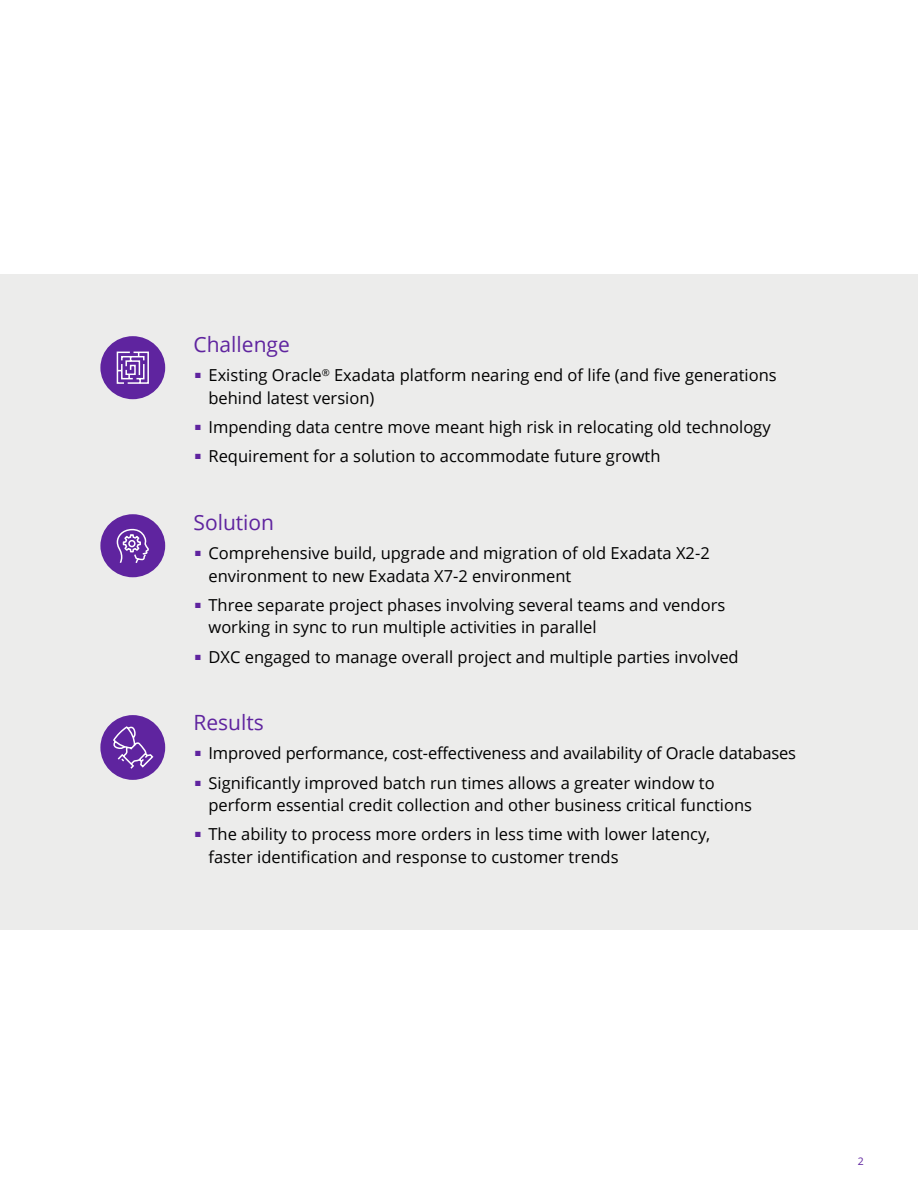
<style>
.page{position:relative;width:918px;height:1188px;background:#fff}
.page>*{position:absolute;margin:0;border:0;box-sizing:border-box;transform-origin:0 0}
.t1{font:21px "Open Sans";color:#5f249f}
.t2{font:16.5px/22.5px "Open Sans";color:#000}
.t3{font:10.5px "Open Sans";color:#5f249f}
</style>
<div class="page">
<div style="left:0;top:274px;width:918px;height:656px;background:#ececeb"></div>
<div style="left:100px;top:715px;width:65px;height:65px;background:#5f249f;border-radius:50%"></div>
<svg style="left:113px;top:726px;width:41px;height:43px"></svg>
<div style="left:100px;top:514px;width:65px;height:63px;background:#5f249f;border-radius:50%"></div>
<svg style="left:116px;top:528px;width:33px;height:35px"></svg>
<div style="left:100px;top:336px;width:65px;height:63px;background:#5f249f;border-radius:50%"></div>
<svg style="left:116px;top:351px;width:33px;height:33px"></svg>
<p class="t1" style="left:194px;top:330px;width:98px">Challenge</p>
<p class="t2" style="left:208px;top:364px;width:570px;text-indent:-13px"><sup>■</sup> Existing Oracle<sup>®</sup> Exadata platform nearing end of life (and five generations behind latest version)</p>
<p class="t2" style="left:195px;top:416px;width:577px"><sup>■</sup> Impending data centre move meant high risk in relocating old technology</p>
<p class="t2" style="left:195px;top:445px;width:467px"><sup>■</sup> Requirement for a solution to accommodate future growth</p>
<p class="t1" style="left:194px;top:508px;width:82px">Solution</p>
<p class="t2" style="left:208px;top:542px;width:503px;text-indent:-13px"><sup>■</sup> Comprehensive build, upgrade and migration of old Exadata X2-2 environment to new Exadata X7-2 environment</p>
<p class="t2" style="left:208px;top:593px;width:518px;text-indent:-13px"><sup>■</sup> Three separate project phases involving several teams and vendors working in sync to run multiple activities in parallel</p>
<p class="t2" style="left:195px;top:645px;width:545px"><sup>■</sup> DXC engaged to manage overall project and multiple parties involved</p>
<p class="t1" style="left:194px;top:708px;width:72px">Results</p>
<p class="t2" style="left:195px;top:742px;width:603px"><sup>■</sup> Improved performance, cost-effectiveness and availability of Oracle databases</p>
<p class="t2" style="left:208px;top:771px;width:545px;text-indent:-13px"><sup>■</sup> Significantly improved batch run times allows a greater window to perform essential credit collection and other business critical functions</p>
<p class="t2" style="left:208px;top:823px;width:503px;text-indent:-13px"><sup>■</sup> The ability to process more orders in less time with lower latency, faster identification and response to customer trends</p>
<p class="t3" style="left:858px;top:1154px;width:8px">2</p>
</div>
